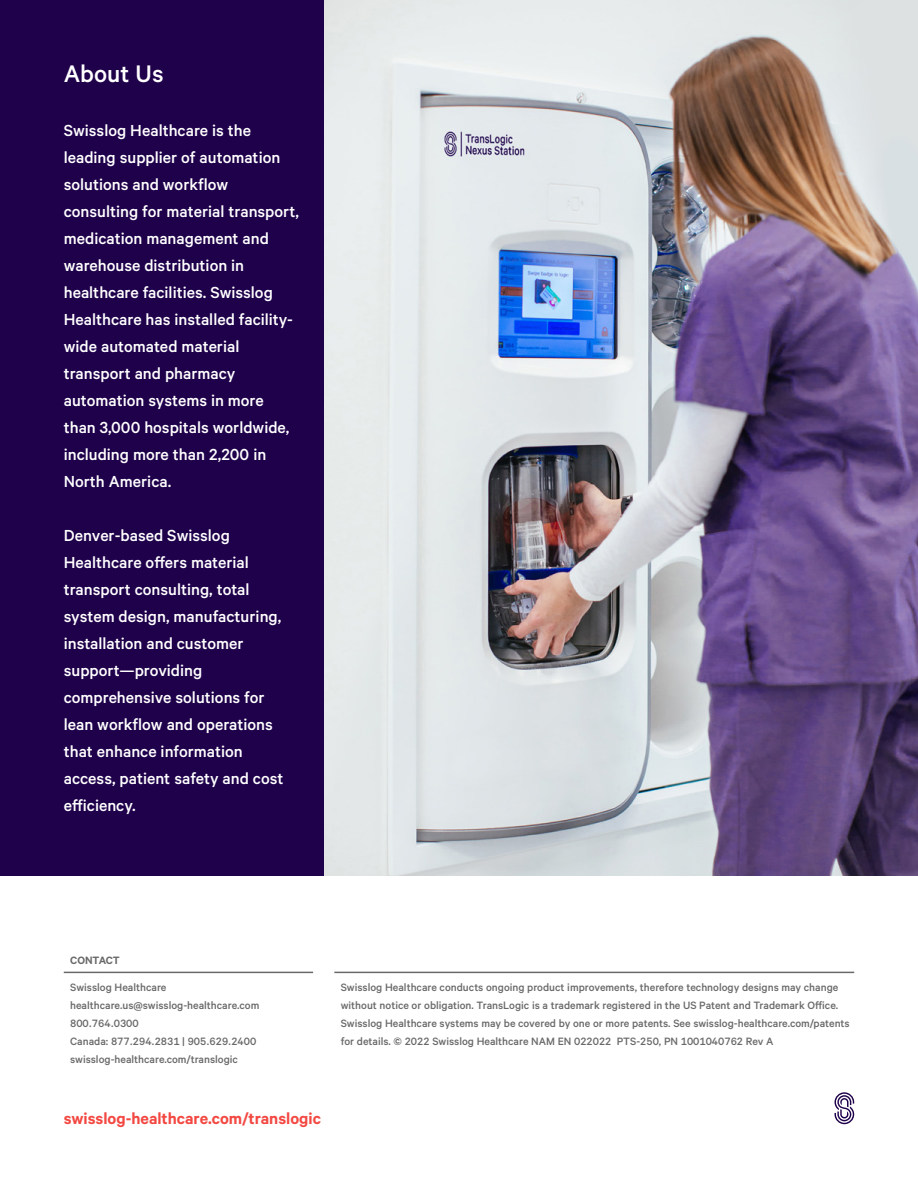
<style>
.page{position:relative;width:918px;height:1188px;background:#fff}
.page>*{position:absolute;margin:0;border:0;box-sizing:border-box;transform-origin:0 0}
._03_SL_ED_Copy_purpl{font:500 27px "Calibre";color:#fff}
._03_SL_ED_Copy_purpl-2{font:500 18px/27px "Calibre";color:#fff}
._04_SL_ED_URL_12_12p{font:600 18px "Calibre";color:#f34842}
._06_SL_ED_Source___I{font:500 12px/18px "Calibre";color:#696969}
._06_SL_ED_Contact_8{font:500 12px/18px "Calibre";color:#696969}
._06_SL_ED_Contact_ti{font:600 12px "Calibre";letter-spacing:-.01em;color:#696969}
</style>
<div class="page">
<svg style="left:835px;top:1092px;width:19px;height:32px"></svg>
<img style="left:324px;top:0;width:594px;height:875px">
<div style="left:0;top:0;width:324px;height:875px;background:#1f004b"></div>
<hr style="left:334px;top:972px;width:520px;height:1px;background:#696969">
<hr style="left:64px;top:972px;width:249px;height:1px;background:#696969">
<p class="_03_SL_ED_Copy_purpl" style="left:64px;top:58px;width:101px">About Us</p>
<p class="_03_SL_ED_Copy_purpl-2" style="left:64px;top:116px;width:237px">Swisslog Healthcare is the leading supplier of automation solutions and workflow consulting for material transport, medication management and warehouse distribution in healthcare facilities. Swisslog<br>Healthcare has installed facility&shy;wide automated material transport and pharmacy automation systems in more than 3,000 hospitals worldwide, including more than 2,200 in<br>North America.</p>
<p class="_03_SL_ED_Copy_purpl-2" style="left:64px;top:521px;width:221px">Denver-based Swisslog<br>Healthcare offers material transport consulting, total system design, manufacturing, installation and customer support—providing comprehensive solutions for lean workflow and operations that enhance information access, patient safety and cost efficiency.</p>
<p class="_06_SL_ED_Contact_ti" style="left:70px;top:953px;width:51px">CONTACT</p>
<p class="_06_SL_ED_Contact_8" style="left:70px;top:978px;width:191px">Swisslog Healthcare healthcare.us@swisslog-healthcare.com<br>800.764.0300<br>Canada: 877.294.2831 | 905.629.2400 swisslog-healthcare.com/translogic</p>
<p class="_04_SL_ED_URL_12_12p" style="left:64px;top:1108px;width:259px">swisslog-healthcare.com/translogic</p>
<p class="_06_SL_ED_Source___I" style="left:341px;top:978px;width:511px">Swisslog Healthcare conducts ongoing product improvements, therefore technology designs may change without notice or obligation. TransLogic is a trademark registered in the US Patent and Trademark Office.<br>Swisslog Healthcare systems may be covered by one or more patents. See swisslog-healthcare.com/patents for details. © 2022 Swisslog Healthcare NAM EN 022022 PTS-250, PN 1001040762 Rev A</p>
</div>
